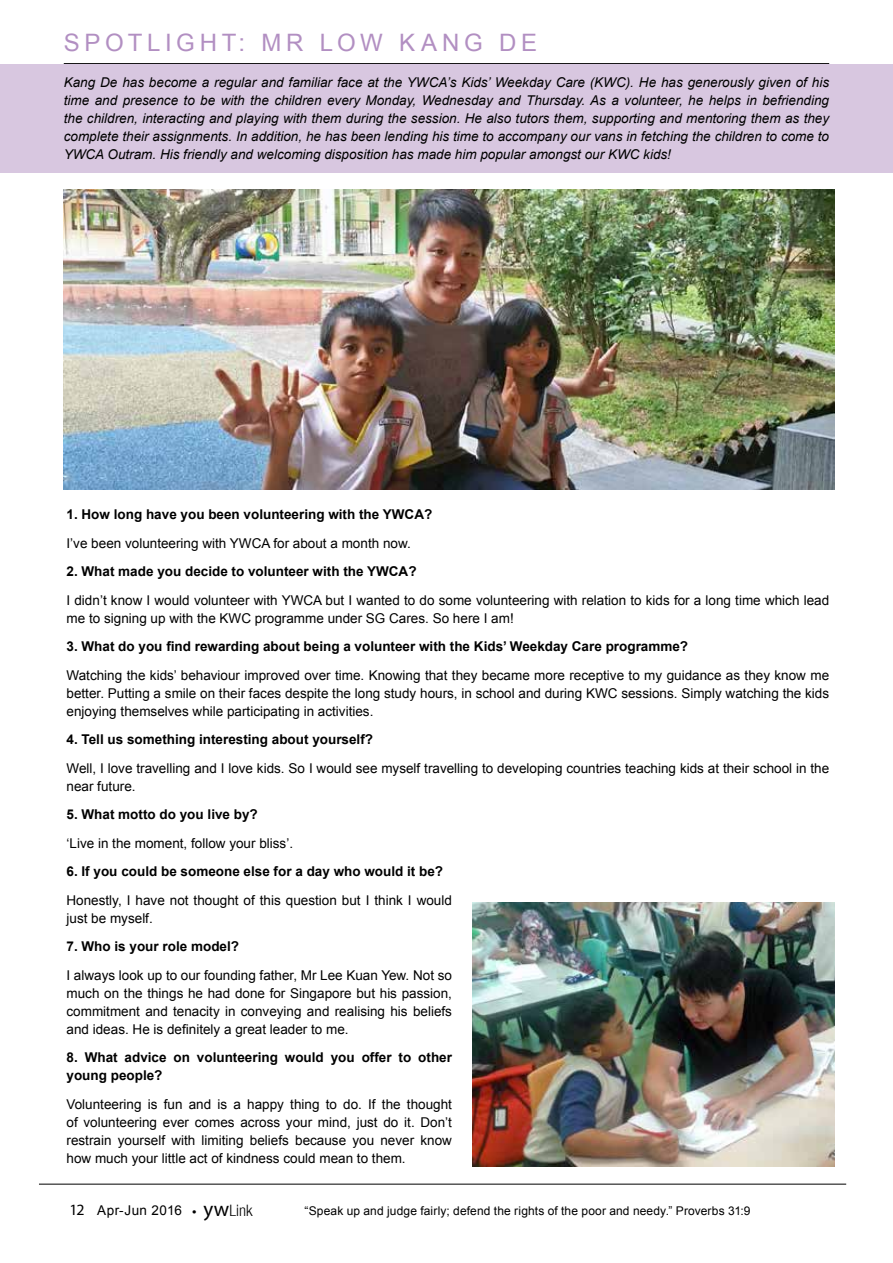
<style>
.page{position:relative;width:893px;height:1263px;background:#fff}
.page>*{position:absolute;margin:0;border:0;box-sizing:border-box;transform-origin:0 0}
.t1{font:24px "Arial";letter-spacing:.195em;color:#b28fc2}
.t2{font:15.75px "Myriad Pro";letter-spacing:-.01em;color:#000}
.t3{font:13.5px/18px "Arial";color:#000}
.t4{font:italic 13.5px/18px "Arial";color:#000;text-align:justify}
.t5{font:700 13.5px/18px "Arial";color:#000}
.t6{font:13.5px "Arial";letter-spacing:.035em;color:#000}
.t7{font:12px "Arial";letter-spacing:.01em;color:#000}
.s1{font-size:21px}
.s2{font-family:"Helvetica Neue";font-weight:300;font-stretch:condensed}
</style>
<div class="page">
<hr style="left:64px;top:63px;width:765px;height:1px;background:#000">
<div style="left:0;top:64px;width:893px;height:108px;background:#d8c7e0"></div>
<hr style="left:39px;top:1184px;width:807px;height:1px;background:#000">
<img style="left:64px;top:189px;width:771px;height:300px">
<img style="left:472px;top:902px;width:363px;height:264px">
<h1 class="t1" style="left:64px;top:27px;width:475px">SPOTLIGHT: MR LOW KANG DE</h1>
<p class="t4" style="left:64px;top:74px;width:767px">Kang De has become a regular and familiar face at the YWCA’s Kids’ Weekday Care (KWC). He has generously given of his time and presence to be with the children every Monday, Wednesday and Thursday. As a volunteer, he helps in befriending the children, interacting and playing with them during the session. He also tutors them, supporting and mentoring them as they complete their assignments. In addition, he has been lending his time to accompany our vans in fetching the children to come to YWCA Outram. His friendly and welcoming disposition has made him popular amongst our KWC kids!</p>
<p class="t5" style="left:67px;top:506px;width:367px">1. How long have you been volunteering with the YWCA?</p>
<p class="t3" style="left:67px;top:534px;width:346px">I’ve been volunteering with YWCA for about a month now.</p>
<p class="t5" style="left:67px;top:563px;width:352px">2. What made you decide to volunteer with the YWCA?</p>
<p class="t3" style="left:67px;top:591px;width:764px">I didn’t know I would volunteer with YWCA but I wanted to do some volunteering with relation to kids for a long time which lead me to signing up with the KWC programme under SG Cares. So here I am!</p>
<p class="t5" style="left:67px;top:638px;width:623px">3. What do you find rewarding about being a volunteer with the Kids’ Weekday Care programme?</p>
<p class="t3" style="left:67px;top:666px;width:764px;text-align:justify">Watching the kids’ behaviour improved over time. Knowing that they became more receptive to my guidance as they know me better. Putting a smile on their faces despite the long study hours, in school and during KWC sessions. Simply watching the kids enjoying themselves while participating in activities.</p>
<p class="t5" style="left:67px;top:731px;width:308px">4. Tell us something interesting about yourself?</p>
<p class="t3" style="left:67px;top:759px;width:764px">Well, I love travelling and I love kids. So I would see myself travelling to developing countries teaching kids at their school in the near future.</p>
<p class="t5" style="left:67px;top:806px;width:193px">5. What motto do you live by?</p>
<p class="t3" style="left:67px;top:834px;width:228px">‘Live in the moment, follow your bliss’.</p>
<p class="t5" style="left:67px;top:863px;width:378px">6. If you could be someone else for a day who would it be?</p>
<p class="t3" style="left:67px;top:891px;width:387px">Honestly, I have not thought of this question but I think I would just be myself.</p>
<p class="t5" style="left:67px;top:938px;width:174px">7. Who is your role model?</p>
<p class="t3" style="left:67px;top:966px;width:387px;text-align:justify">I always look up to our founding father, Mr Lee Kuan Yew. Not so much on the things he had done for Singapore but his passion, commitment and tenacity in conveying and realising his beliefs and ideas. He is definitely a great leader to me.</p>
<p class="t5" style="left:67px;top:1049px;width:387px">8. What advice on volunteering would you offer to other young people?</p>
<p class="t3" style="left:67px;top:1095px;width:387px;text-align:justify">Volunteering is fun and is a happy thing to do. If the thought of volunteering ever comes across your mind, just do it. Don’t restrain yourself with limiting beliefs because you never know how much your little act of kindness could mean to them.</p>
<p class="t2" style="left:70px;top:1200px;width:184px">12 Jul - Sep 2014 • <span class="s1">yw</span><span class="s2">Link</span></p>
<p class="t7" style="left:304px;top:1203px;width:448px">“Speak up and judge fairly; defend the rights of the poor and needy.” Proverbs 31:9</p>
<p class="t6" style="left:97px;top:1201px;width:86px">Apr-Jun 2016</p>
</div>
